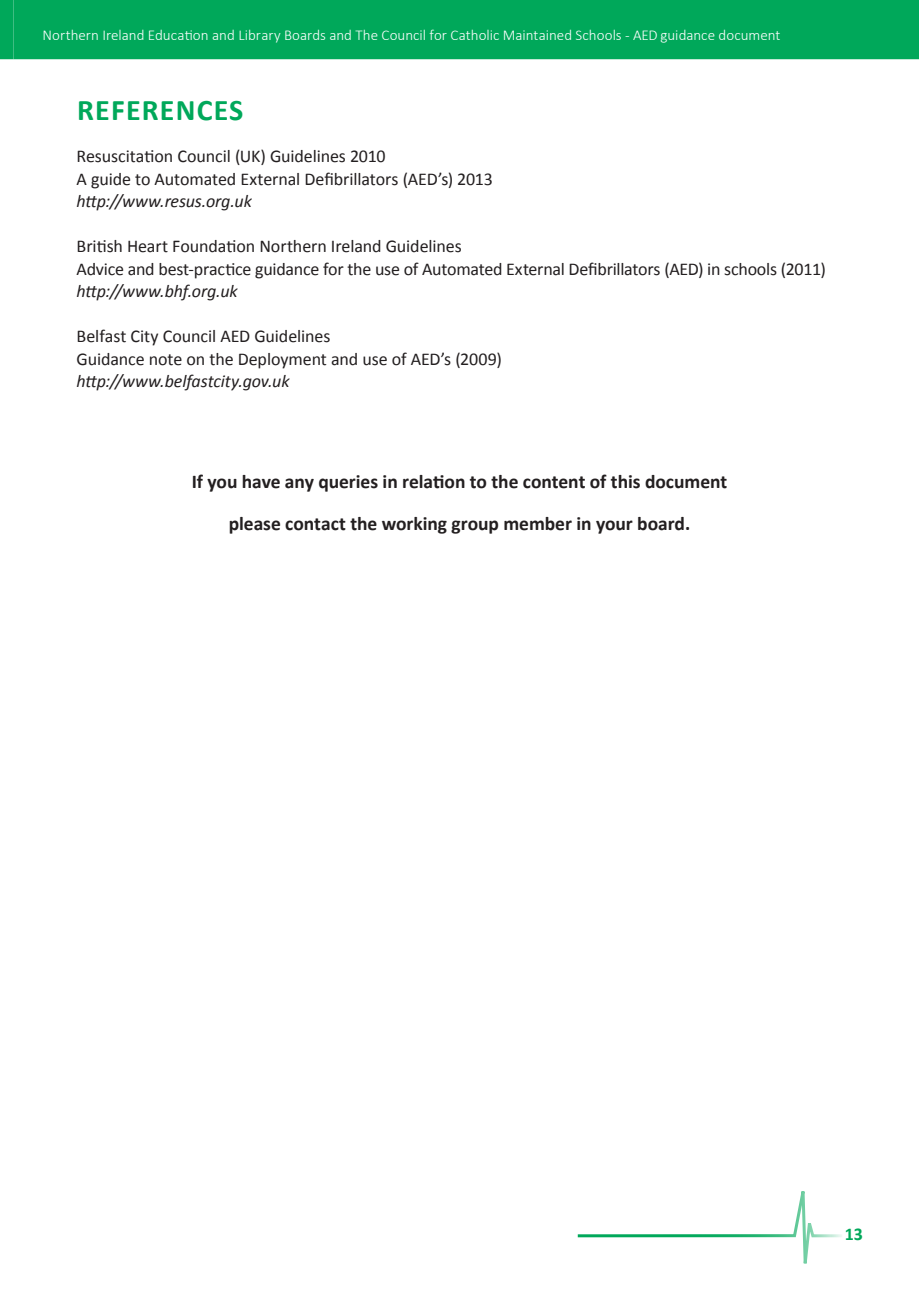
<style>
.page{position:relative;width:919px;height:1289px;background:#fff}
.page>*{position:absolute;margin:0;border:0;box-sizing:border-box;transform-origin:0 0}
.t1{font:700 30px "Calibri";letter-spacing:.04em;color:#00a85a}
.t2{font:700 19.5px/42px "Calibri";letter-spacing:-.005em;color:#231f20;text-align:center}
.t3{font:18px/22.5px "Calibri";letter-spacing:-.01em;color:#231f20}
.t4{font:italic 18px "Calibri";letter-spacing:-.005em;color:#231f20}
.t5{font:700 18px "Calibri";color:#00a85a}
.t6{font:300 15px "Calibri";color:#fff}
</style>
<div class="page">
<svg style="left:577px;top:1191px;width:265px;height:73px"></svg>
<svg style="left:0;top:0;width:14px;height:59px"></svg>
<div style="left:14px;top:0;width:904px;height:59px;background:#00a85a"></div>
<p class="t6" style="left:43px;top:26px;width:739px">Northern Ireland Education and Library Boards and The Council for Catholic Maintained Schools - AED guidance document</p>
<h1 class="t1" style="left:77px;top:91px;width:168px">REFERENCES</h1>
<p class="t3" style="left:77px;top:145px;width:418px">Resuscitation Council (UK) Guidelines 2010<br>A guide to Automated External Defibrillators (AED’s) 2013</p>
<p class="t4" style="left:77px;top:189px;width:177px">http://www.resus.org.uk</p>
<p class="t3" style="left:77px;top:235px;width:750px">British Heart Foundation Northern Ireland Guidelines<br>Advice and best-practice guidance for the use of Automated External Defibrillators (AED) in schools (2011)</p>
<p class="t4" style="left:77px;top:279px;width:163px">http://www.bhf.org.uk</p>
<p class="t3" style="left:77px;top:325px;width:427px">Belfast City Council AED Guidelines<br>Guidance note on the Deployment and use of AED’s (2009)</p>
<p class="t4" style="left:77px;top:369px;width:214px">http://www.belfastcity.gov.uk</p>
<p class="t2" style="left:192px;top:460px;width:537px">If you have any queries in relation to the content of this document please contact the working group member in your board.</p>
<p class="t5" style="left:844px;top:1222px;width:20px">13</p>
</div>
